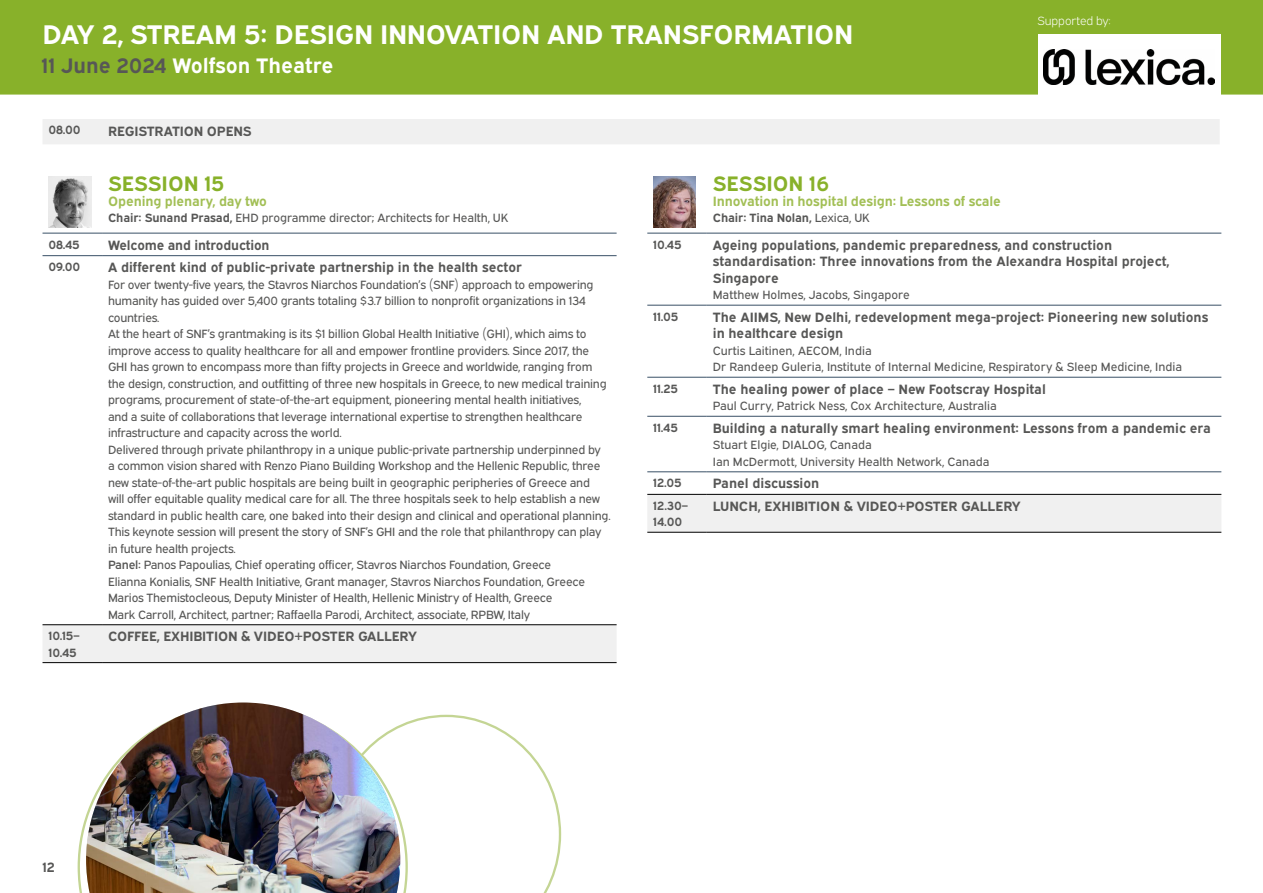
<style>
.page{position:relative;width:1263px;height:893px;background:#fff}
.page>*{position:absolute;margin:0;border:0;box-sizing:border-box;transform-origin:0 0}
.t1{font:700 27px "Expressway Rg";letter-spacing:-.01em;color:#fff}
.t2{font:700 21px "Expressway Rg";color:#fff}
.t3{font:700 21px "Expressway Rg";color:#88b12a}
.t4{font:700 13.5px/16.5px "Expressway Rg";color:#575756}
.t5{font:700 13.5px "Expressway Rg";letter-spacing:-.01em;color:#a2bf55}
.t6{font:12px/16.5px "Expressway Rg";letter-spacing:-.02em;color:#575756}
.t7{font:12px/16.5px "Expressway Rg";color:#575756}
.t8{font:700 12px/16.5px "Expressway Rg";letter-spacing:-.01em;color:#575756}
.t9{font:12px "Expressway Lt";letter-spacing:-.01em;color:#fff}
.s1{color:#575756}
.s2{font-weight:700}
.s3{font-weight:400}
.s4{font-family:"Expressway Sb"}
</style>
<div class="page">
<div style="left:647px;top:495px;width:574px;height:37px;background:#f0f0f0"></div>
<hr style="left:647px;top:233px;width:60px;height:1px;background:#395066">
<hr style="left:707px;top:233px;width:514px;height:1px;background:#395066">
<hr style="left:647px;top:305px;width:60px;height:1px;background:#395066">
<hr style="left:707px;top:305px;width:514px;height:1px;background:#395066">
<hr style="left:707px;top:377px;width:514px;height:1px;background:#395066">
<hr style="left:707px;top:416px;width:514px;height:1px;background:#395066">
<hr style="left:707px;top:472px;width:514px;height:1px;background:#395066">
<hr style="left:647px;top:377px;width:60px;height:1px;background:#395066">
<hr style="left:647px;top:416px;width:60px;height:1px;background:#395066">
<hr style="left:647px;top:472px;width:60px;height:1px;background:#395066">
<hr style="left:647px;top:494px;width:60px;height:1px;background:#000">
<hr style="left:707px;top:494px;width:514px;height:1px;background:#000">
<hr style="left:647px;top:532px;width:60px;height:1px;background:#000">
<hr style="left:707px;top:532px;width:514px;height:1px;background:#000">
<img style="left:653px;top:176px;width:43px;height:51px">
<div style="left:0;top:0;width:1263px;height:95px;background:#88b12a"></div>
<div style="left:43px;top:625px;width:574px;height:37px;background:#f0f0f0"></div>
<hr style="left:102px;top:233px;width:515px;height:1px;background:#395066">
<hr style="left:102px;top:255px;width:515px;height:1px;background:#395066">
<hr style="left:102px;top:624px;width:515px;height:1px;background:#000">
<hr style="left:102px;top:662px;width:515px;height:1px;background:#000">
<hr style="left:43px;top:233px;width:59px;height:1px;background:#395066">
<hr style="left:43px;top:255px;width:59px;height:1px;background:#395066">
<hr style="left:43px;top:624px;width:59px;height:1px;background:#000">
<hr style="left:43px;top:662px;width:59px;height:1px;background:#000">
<img style="left:49px;top:176px;width:42px;height:51px">
<div style="left:43px;top:119px;width:1177px;height:25px;background:#f0f0f0"></div>
<svg style="left:400px;top:715px;width:161px;height:178px"></svg>
<img style="left:86px;top:702px;width:314px;height:191px">
<div style="left:1037px;top:34px;width:183px;height:71px;background:#fff"></div>
<img style="left:1043px;top:50px;width:171px;height:34px">
<h1 class="t1" style="left:43px;top:13px;width:812px">DAY 2, STREAM 5: DESIGN INNOVATION AND TRANSFORMATION</h1>
<h2 class="t2" style="left:41px;top:49px;width:294px"><span class="s1">11 June 2024</span> Wolfson Theatre</h2>
<p class="t8" style="left:49px;top:121px;width:34px">08.00</p>
<p class="t4" style="left:108px;top:121px;width:145px">REGISTRATION OPENS</p>
<h2 class="t3" style="left:108px;top:167px;width:118px">SESSION 15</h2>
<p class="t5" style="left:108px;top:190px;width:160px">Opening plenary, day two</p>
<p class="t6" style="left:108px;top:209px;width:402px"><span class="s2">Chair: Sunand Prasad,</span> EHD programme director; Architects for Health, UK</p>
<h2 class="t3" style="left:713px;top:167px;width:118px">SESSION 16</h2>
<p class="t5" style="left:713px;top:190px;width:290px">Innovation in hospital design: Lessons of scale</p>
<p class="t8" style="left:713px;top:208px;width:159px">Chair: Tina Nolan, <span class="s3">Lexica, UK</span></p>
<p class="t9" style="left:1037px;top:12px;width:75px">Supported by:</p>
<p class="t8" style="left:49px;top:235px;width:33px">08.45</p>
<p class="t4" style="left:108px;top:235px;width:163px">Welcome and introduction</p>
<p class="t8" style="left:49px;top:257px;width:33px">09.00</p>
<p class="t4" style="left:108px;top:258px;width:415px">A different kind of public-private partnership in the health sector</p>
<p class="t6" style="left:108px;top:275px;width:504px">For over twenty-five years, the Stavros Niarchos Foundation’s (SNF) approach to empowering humanity has guided over 5,400 grants totaling $3.7 billion to nonprofit organizations in 134 countries.<br>At the heart of SNF’s grantmaking is its $1 billion Global Health Initiative (GHI), which aims to improve access to quality healthcare for all and empower frontline providers. Since 2017, the GHI has grown to encompass more than fifty projects in Greece and worldwide, ranging from the design, construction, and outfitting of three new hospitals in Greece, to new medical training programs, procurement of state-of-the-art equipment, pioneering mental health initiatives,<br>and a suite of collaborations that leverage international expertise to strengthen healthcare infrastructure and capacity across the world.<br>Delivered through private philanthropy in a unique public-private partnership underpinned by a common vision shared with Renzo Piano Building Workshop and the Hellenic Republic, three new state-of-the-art public hospitals are being built in geographic peripheries of Greece and<br>will offer equitable quality medical care for all. The three hospitals seek to help establish a new standard in public health care, one baked into their design and clinical and operational planning.<br>This keynote session will present the story of SNF’s GHI and the role that philanthropy can play in future health projects.<br><span class="s4">Panel:</span> Panos Papoulias, Chief operating officer, Stavros Niarchos Foundation, Greece<br>Elianna Konialis, SNF Health Initiative, Grant manager, Stavros Niarchos Foundation, Greece Marios Themistocleous, Deputy Minister of Health, Hellenic Ministry of Health, Greece<br>Mark Carroll, Architect, partner; Raffaella Parodi, Architect, associate, RPBW, Italy</p>
<p class="t8" style="left:49px;top:626px;width:33px">10.15–<br>10.45</p>
<p class="t4" style="left:108px;top:627px;width:310px">COFFEE, EXHIBITION &amp; VIDEO+POSTER GALLERY</p>
<p class="t8" style="left:653px;top:235px;width:30px">10.45</p>
<p class="t4" style="left:713px;top:235px;width:458px">Ageing populations, pandemic preparedness, and construction standardisation: Three innovations from the Alexandra Hospital project,<br>Singapore</p>
<p class="t7" style="left:713px;top:285px;width:199px">Matthew Holmes, Jacobs, Singapore</p>
<p class="t8" style="left:653px;top:307px;width:27px">11.05</p>
<p class="t4" style="left:713px;top:307px;width:497px">The AIIMS, New Delhi, redevelopment mega-project: Pioneering new solutions in healthcare design</p>
<p class="t7" style="left:713px;top:341px;width:471px">Curtis Laitinen, AECOM, India<br>Dr Randeep Guleria, Institute of Internal Medicine, Respiratory &amp; Sleep Medicine, India</p>
<p class="t8" style="left:653px;top:379px;width:26px">11.25</p>
<p class="t4" style="left:713px;top:379px;width:335px">The healing power of place – New Footscray Hospital</p>
<p class="t7" style="left:713px;top:397px;width:286px">Paul Curry, Patrick Ness, Cox Architecture, Australia</p>
<p class="t8" style="left:653px;top:418px;width:26px">11.45</p>
<p class="t4" style="left:713px;top:418px;width:500px">Building a naturally smart healing environment: Lessons from a pandemic era</p>
<p class="t7" style="left:713px;top:436px;width:278px">Stuart Elgie, DIALOG, Canada<br>Ian McDermott, University Health Network, Canada</p>
<p class="t8" style="left:653px;top:473px;width:30px">12.05</p>
<p class="t4" style="left:713px;top:474px;width:108px">Panel discussion</p>
<p class="t8" style="left:653px;top:496px;width:36px">12.30–<br>14.00</p>
<p class="t4" style="left:713px;top:496px;width:309px">LUNCH, EXHIBITION &amp; VIDEO+POSTER GALLERY</p>
<p class="t4" style="left:43px;top:857px;width:14px">12</p>
</div>
